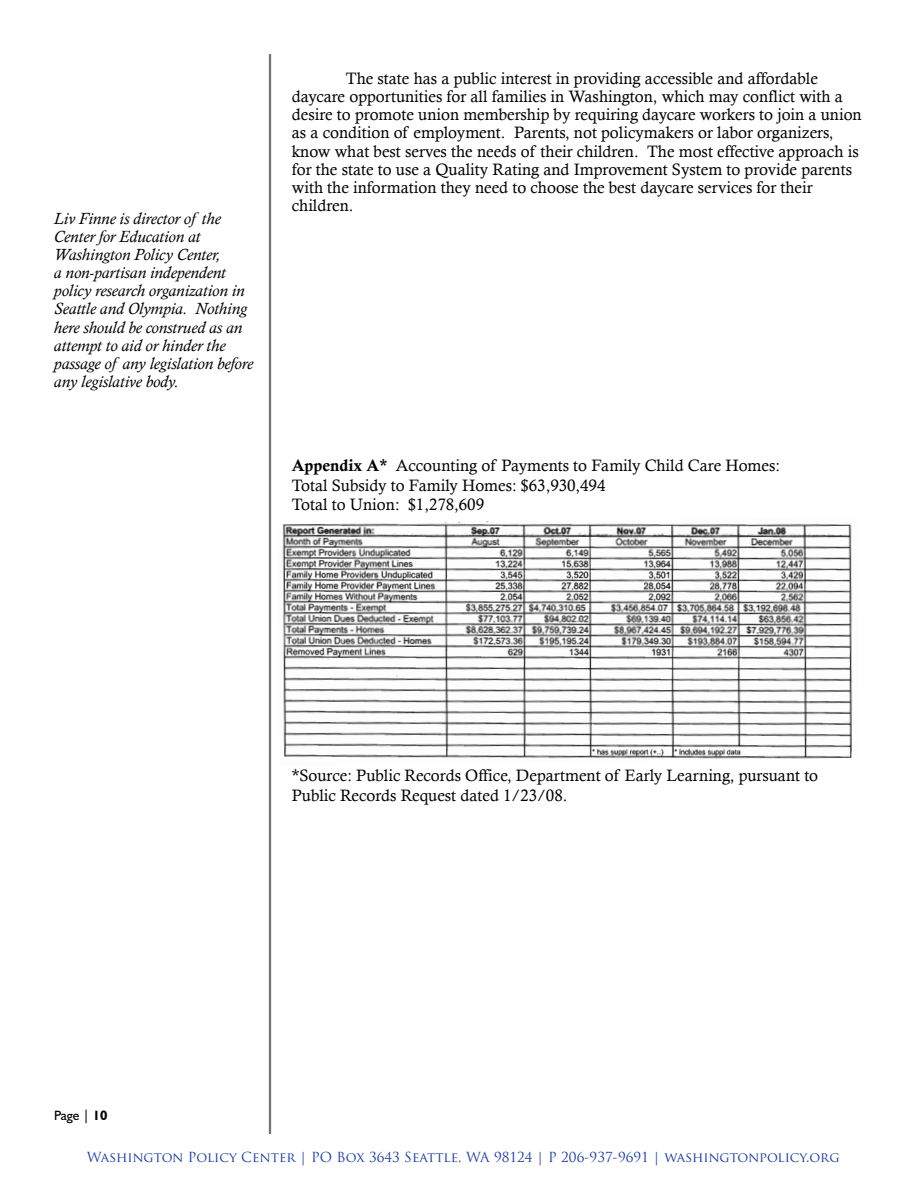
<style>
.page{position:relative;width:918px;height:1188px;background:#fff}
.page>*{position:absolute;margin:0;border:0;box-sizing:border-box;transform-origin:0 0}
.t1{font:16.5px/18.1px "Calisto";color:#000}
.t2{font:italic 16.5px/18.1px "Calisto";color:#000}
.t3{font:13.5px "Trajan Pro";color:#1939a7}
.t4{font:13.5px "Humanist 521 BT";color:#000}
.s1{font-family:"Calis MT Bol"}
.s2{font-weight:700}
</style>
<div class="page">
<hr style="left:269px;top:54px;width:2px;height:1080px;background:#717375">
<img style="left:282px;top:521px;width:571px;height:238px">
<p class="t2" style="left:54px;top:209px;width:201px">Liv Finne is director of the<br>Center for Education at<br>Washington Policy Center,<br>a non-partisan independent policy research organization in<br>Seattle and Olympia. Nothing here should be construed as an attempt to aid or hinder the passage of any legislation before any legislative body.</p>
<p class="t1" style="left:292px;top:69px;width:571px;text-indent:54px">The state has a public interest in providing accessible and affordable daycare opportunities for all families in Washington, which may conflict with a desire to promote union membership by requiring daycare workers to join a union as a condition of employment. Parents, not policymakers or labor organizers, know what best serves the needs of their children. The most effective approach is for the state to use a Quality Rating and Improvement System to provide parents with the information they need to choose the best daycare services for their children.</p>
<p class="t1" style="left:292px;top:455px;width:490px;line-height:19.8px"><span class="s1">Appendix A*</span> Accounting of Payments to Family Child Care Homes:<br>Total Subsidy to Family Homes: $63,930,494<br>Total to Union: $1,278,609</p>
<p class="t1" style="left:292px;top:766px;width:528px;line-height:19.8px">*Source: Public Records Office, Department of Early Learning, pursuant to<br>Public Records Request dated 1/23/08.</p>
<p class="t4" style="left:54px;top:1107px;width:55px">Page | <span class="s2">10</span></p>
<p class="t3" style="left:87px;top:1148px;width:754px">Washington Policy Center | PO Box 3643 Seattle, WA 98124 | P 206-937-9691 | washingtonpolicy.org</p>
</div>
